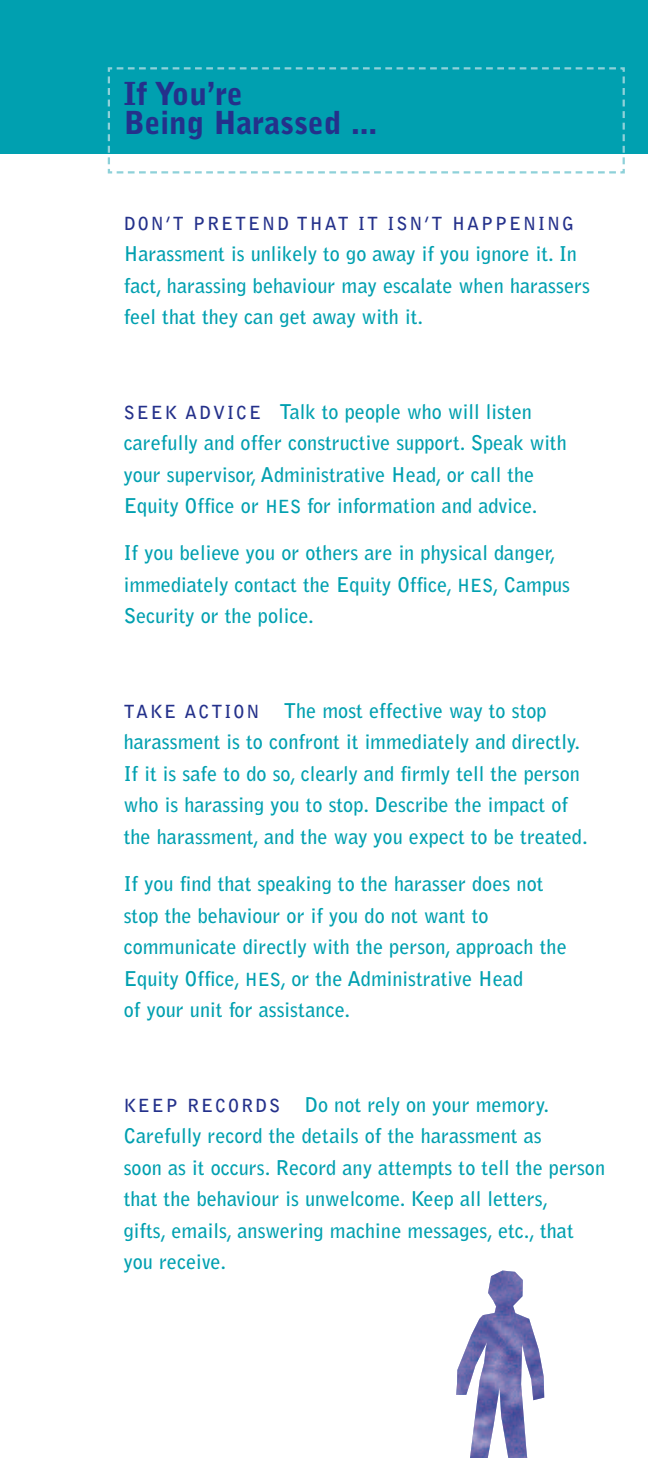
<style>
.page{position:relative;width:648px;height:1458px;background:#fff}
.page>*{position:absolute;margin:0;border:0;box-sizing:border-box;transform-origin:0 0}
.t1{font:900 31.5px/29.2px "Bell Gothic";color:#24318b}
.t2{font:700 20.25px/31.5px "Bell Gothic";color:#00a0b0}
.t3{font:700 18px "Bell Gothic";letter-spacing:.11em;color:#24318b}
.s1{font-size:18px;color:#24318b}
.s2{font-size:18px}
</style>
<div class="page">
<div style="left:0;top:0;width:648px;height:153px;background:#00a0b0"></div>
<img style="left:456px;top:1271px;width:88px;height:187px">
<svg style="left:107px;top:67px;width:519px;height:107px"></svg>
<h1 class="t1" style="left:124px;top:82px;width:255px">If You’re<br>Being Harassed ...</h1>
<p class="t3" style="left:124px;top:216px;width:452px">DON’T PRETEND THAT IT ISN’T HAPPENING</p>
<p class="t2" style="left:124px;top:240px;width:468px">Harassment is unlikely to go away if you ignore it. In fact, harassing behaviour may escalate when harassers feel that they can get away with it.</p>
<p class="t2" style="left:124px;top:397px;width:445px"><span class="s1">SEEK ADVICE</span> Talk to people who will listen carefully and offer constructive support. Speak with your supervisor, Administrative Head, or call the Equity Office or <span class="s2">HES</span> for information and advice.</p>
<p class="t2" style="left:124px;top:539px;width:448px">If you believe you or others are in physical danger, immediately contact the Equity Office, <span class="s2">HES</span>, Campus<br>Security or the police.</p>
<p class="t2" style="left:124px;top:696px;width:466px"><span class="s1">TAKE ACTION</span> The most effective way to stop harassment is to confront it immediately and directly.<br>If it is safe to do so, clearly and firmly tell the person who is harassing you to stop. Describe the impact of the harassment, and the way you expect to be treated.</p>
<p class="t2" style="left:124px;top:870px;width:445px">If you find that speaking to the harasser does not stop the behaviour or if you do not want to communicate directly with the person, approach the Equity Office, <span class="s2">HES</span>, or the Administrative Head<br>of your unit for assistance.</p>
<p class="t2" style="left:124px;top:1090px;width:483px"><span class="s1">KEEP RECORDS</span> Do not rely on your memory.<br>Carefully record the details of the harassment as<br>soon as it occurs. Record any attempts to tell the person that the behaviour is unwelcome. Keep all letters,<br>gifts, emails, answering machine messages, etc., that you receive.</p>
</div>
